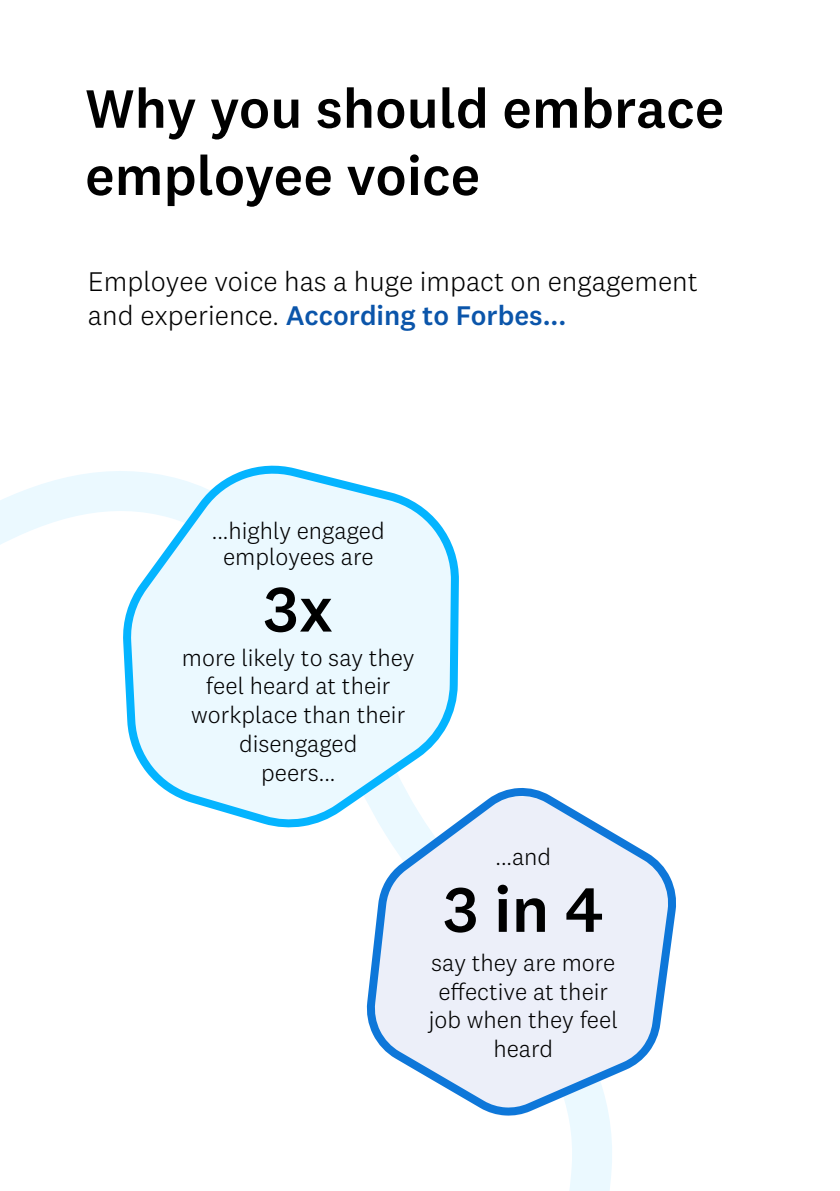
<style>
.page{position:relative;width:840px;height:1191px;background:#fff}
.page>*{position:absolute;margin:0;border:0;box-sizing:border-box;transform-origin:0 0}
.t1{font:500 65.2px "National 2";color:#000}
.t2{font:500 56px/67.2px "National 2";color:#000}
.t3{font:300 28px/33.6px "National 2";color:#000}
.t4{font:300 24px/28.8px "National 2";color:#000;text-align:center}
.s1{font-weight:500;color:#0b55aa}
</style>
<div class="page">
<svg style="left:0;top:471px;width:612px;height:720px"></svg>
<svg style="left:121px;top:465px;width:340px;height:368px"></svg>
<svg style="left:362px;top:783px;width:314px;height:337px"></svg>
<h2 class="t2" style="left:85px;top:74px;width:640px">Why you should embrace employee voice</h2>
<p class="t3" style="left:88px;top:265px;width:611px">Employee voice has a huge impact on engagement and experience. <span class="s1">According to Forbes...</span></p>
<p class="t4" style="left:212px;top:517px;width:174px;line-height:26.4px">...highly engaged employees are</p>
<h1 class="t1" style="left:263px;top:569px;width:71px">3x</h1>
<p class="t4" style="left:182px;top:643px;width:234px">more likely to say they feel heard at their workplace than their disengaged<br>peers...</p>
<p class="t4" style="left:495px;top:842px;width:57px">...and</p>
<h1 class="t1" style="left:443px;top:870px;width:162px">3 in 4</h1>
<p class="t4" style="left:428px;top:948px;width:190px">say they are more effective at their job when they feel heard</p>
</div>
